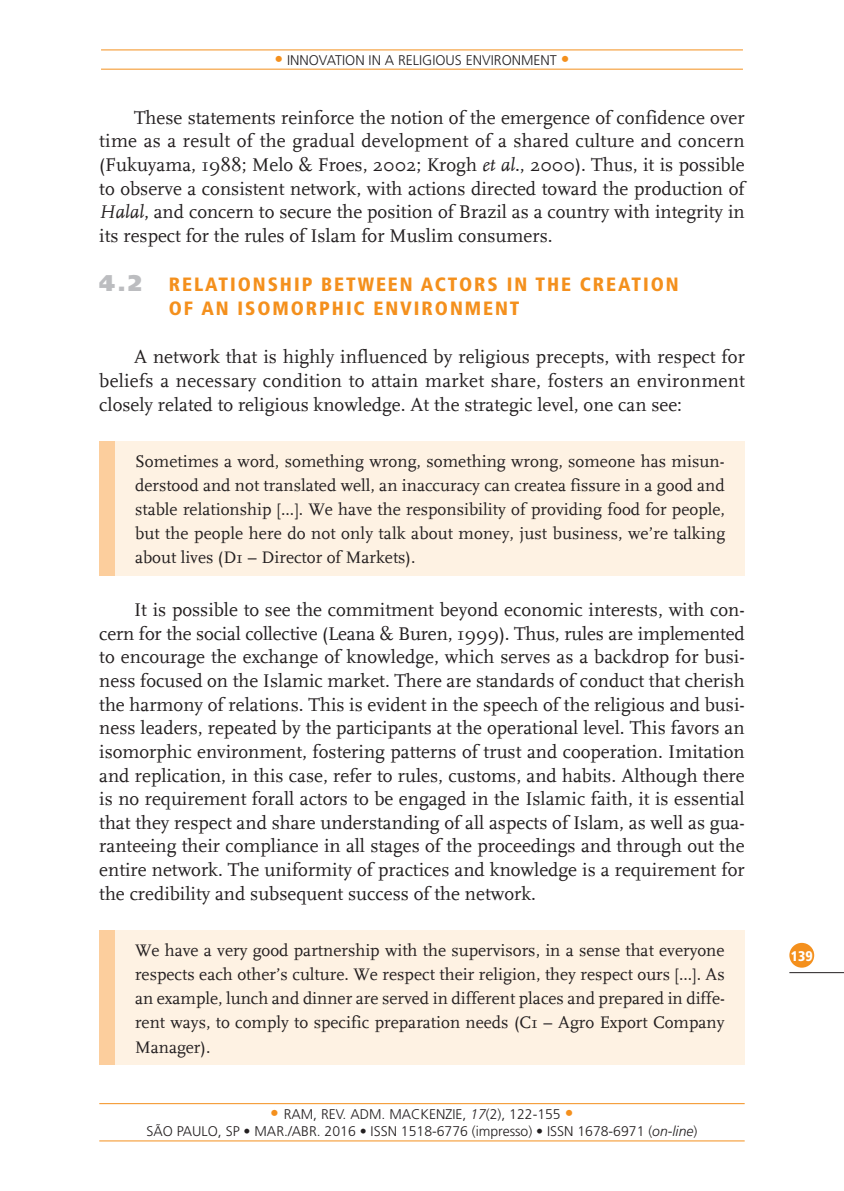
<style>
.page{position:relative;width:844px;height:1191px;background:#fff}
.page>*{position:absolute;margin:0;border:0;box-sizing:border-box;transform-origin:0 0}
.t1{font:19.25px/23.6px "FF Scala Definitiver";color:#231f20;text-align:justify}
.t2{font:900 condensed 19.25px/24.2px "Frutiger LT Std";letter-spacing:.1em;color:#f4901d}
.t3{font:17.5px/24.2px "FF Scala Definitiver";color:#231f20;text-align:justify}
.t4{font:300 14px/16.8px "Frutiger LT Std";color:#231f20;text-align:center}
.t5{font:900 condensed 14px "Frutiger LT Std";color:#fff}
.s1{font-size:17.5px;color:#f4901d}
.s2{font-family:"FF Scala Definitive";font-style:italic}
.s3{font-stretch:normal;font-size:22.75px;color:#bcbdc0}
.s4{font-style:italic}
</style>
<div class="page">
<div style="left:789px;top:943px;width:25px;height:24px;background:#f4901d;border-radius:50%"></div>
<hr style="left:789px;top:972px;width:54px;height:1px;background:#231f20">
<hr style="left:99px;top:1140px;width:645px;height:1px;background:#f4901d">
<hr style="left:99px;top:1103px;width:645px;height:1px;background:#f4901d">
<hr style="left:101px;top:49px;width:641px;height:1px;background:#f4901d">
<hr style="left:101px;top:69px;width:641px;height:1px;background:#f4901d">
<div style="left:99px;top:441px;width:16px;height:135px;background:#fcce9d"></div>
<div style="left:115px;top:441px;width:629px;height:135px;background:#fef2e3"></div>
<div style="left:99px;top:930px;width:16px;height:135px;background:#fcce9d"></div>
<div style="left:115px;top:930px;width:629px;height:135px;background:#fef2e3"></div>
<p class="t4" style="left:274px;top:51px;width:297px"><span class="s1">•</span> INNOVATION IN A RELIGIOUS ENVIRONMENT <span class="s1">•</span></p>
<p class="t1" style="left:99px;top:106px;width:646px;text-indent:35px">These statements reinforce the notion of the emergence of confidence over time as a result of the gradual development of a shared culture and concern (Fukuyama, 1988; Melo &amp; Froes, 2002; Krogh <span class="s2">et al</span>., 2000). Thus, it is possible to observe a consistent network, with actions directed toward the production of <span class="s2">Halal</span>, and concern to secure the position of Brazil as a country with integrity in its respect for the rules of Islam for Muslim consumers.</p>
<p class="t2" style="left:169px;top:272px;width:511px;text-indent:-69px"><span class="s3">4.2</span> RELATIONSHIP BETWEEN ACTORS IN THE CREATION<br>OF AN ISOMORPHIC ENVIRONMENT</p>
<p class="t1" style="left:99px;top:346px;width:647px;text-indent:35px">A network that is highly influenced by religious precepts, with respect for beliefs a necessary condition to attain market share, fosters an environment closely related to religious knowledge. At the strategic level, one can see:</p>
<p class="t3" style="left:135px;top:449px;width:591px">Sometimes a word, something wrong, something wrong, someone has misun&shy;derstood and not translated well, an inaccuracy can createa fissure in a good and stable relationship [...]. We have the responsibility of providing food for people, but the people here do not only talk about money, just business, we’re talking about lives (D1 – Director of Markets).</p>
<p class="t1" style="left:99px;top:598px;width:646px;text-indent:35px">It is possible to see the commitment beyond economic interests, with con&shy;cern for the social collective (Leana &amp; Buren, 1999). Thus, rules are implemented to encourage the exchange of knowledge, which serves as a backdrop for busi&shy;ness focused on the Islamic market. There are standards of conduct that cherish the harmony of relations. This is evident in the speech of the religious and busi&shy;ness leaders, repeated by the participants at the operational level. This favors an isomorphic environment, fostering patterns of trust and cooperation. Imitation and replication, in this case, refer to rules, customs, and habits. Although there is no requirement forall actors to be engaged in the Islamic faith, it is essential that they respect and share understanding of all aspects of Islam, as well as gua&shy;ranteeing their compliance in all stages of the proceedings and through out the entire network. The uniformity of practices and knowledge is a requirement for the credibility and subsequent success of the network.</p>
<p class="t3" style="left:135px;top:938px;width:591px">We have a very good partnership with the supervisors, in a sense that everyone respects each other’s culture. We respect their religion, they respect ours [...]. As an example, lunch and dinner are served in different places and prepared in diffe&shy;rent ways, to comply to specific preparation needs (C1 – Agro Export Company Manager).</p>
<p class="t4" style="left:146px;top:1106px;width:552px"><span class="s1">•</span> RAM, REV. ADM. MACKENZIE, <span class="s4">17</span>(2), 122-155 <span class="s1">•<br></span>SÃO PAULO, SP • MAR./ABR. 2016 • ISSN 1518-6776 (IMPRESSO) • ISSN 1678-6971 (<span class="s4">on-line</span>)</p>
<p class="t5" style="left:790px;top:947px;width:23px">139</p>
</div>
